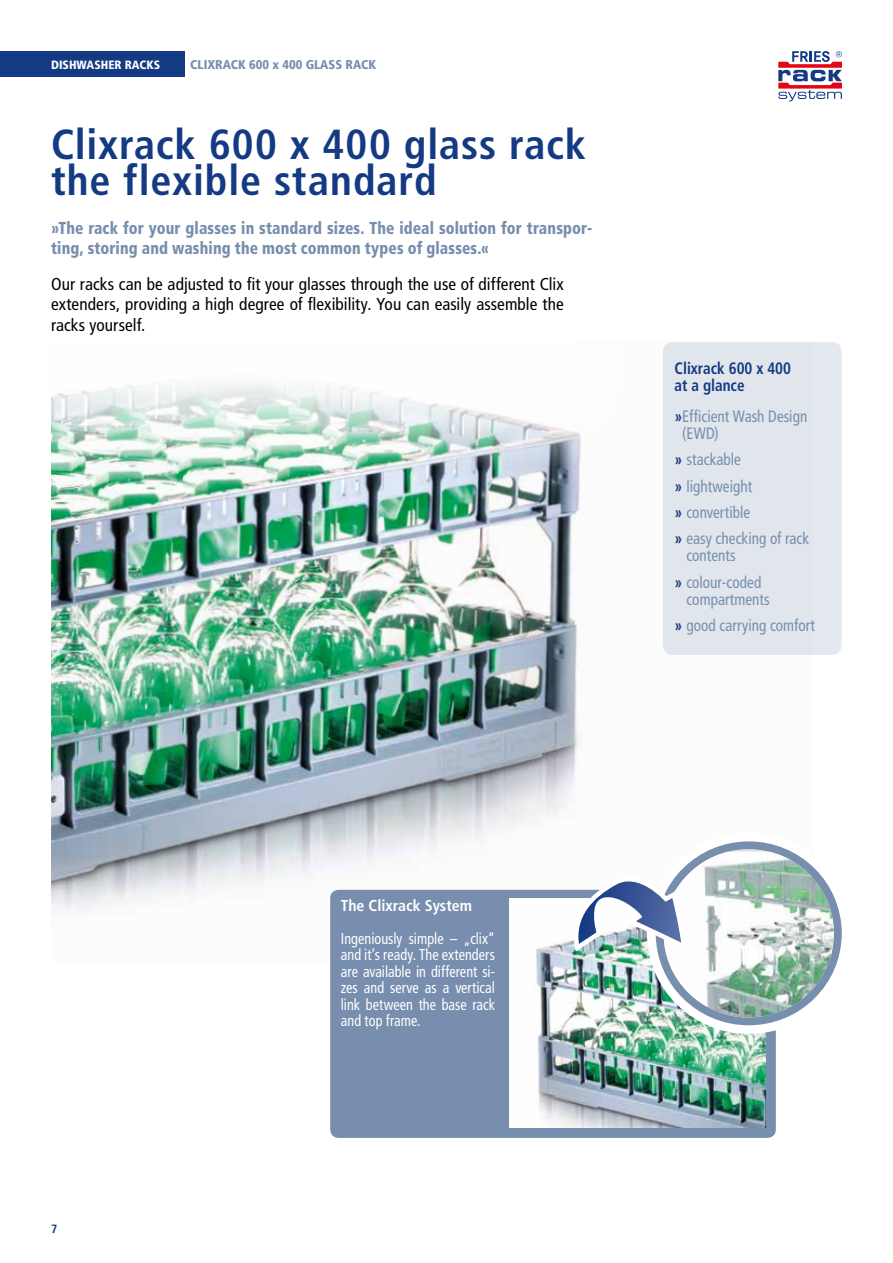
<style>
.page{position:relative;width:893px;height:1263px;background:#fff}
.page>*{position:absolute;margin:0;border:0;box-sizing:border-box;transform-origin:0 0}
.t1{font:700 condensed 42px/36px "Frutiger LT Std";letter-spacing:.025em;color:#143a84}
.t2{font:condensed 17.25px/20.2px "Frutiger LT Std";letter-spacing:.005em;color:#000;text-align:justify}
.t3{font:900 condensed 17.25px/20.2px "Frutiger LT Std";letter-spacing:.01em;color:#778eae;scale:.9 1}
.t4{font:condensed 16.5px/26.2px "Frutiger LT Std";color:#778eae;scale:.92 1}
.t5{font:700 condensed 16.5px/17.2px "Frutiger LT Pro";color:#143a84;scale:.92 1}
.t6{font:condensed 15.75px/16.5px "Frutiger LT Std";letter-spacing:.005em;color:#fff;text-align:justify;scale:.9 1}
.t7{font:700 condensed 15.75px "Frutiger LT Pro";color:#fff}
.t8{font:900 condensed 12.75px "Frutiger LT Pro";color:#778eae}
.t9{font:900 condensed 12px "Frutiger LT Pro";color:#fff}
.t10{font:700 condensed 12px "Frutiger LT Pro";color:#143a84}
.s1{font-family:"Frutiger LT Pro";font-weight:700;color:#143a84}
.s2{font-weight:700;color:#143a84}
</style>
<div class="page">
<img style="left:51px;top:468px;width:532px;height:444px">
<svg style="left:51px;top:384px;width:530px;height:84px"></svg>
<svg style="left:778px;top:51px;width:64px;height:51px"></svg>
<div style="left:330px;top:890px;width:446px;height:248px;background:#778eae;border-radius:9px"></div>
<img style="left:509px;top:899px;width:256px;height:229px">
<div style="left:647px;top:833px;width:203px;height:201px;background:#fff;border-radius:50%"></div>
<div style="left:656px;top:841px;width:186px;height:184px;background:#778eae;border-radius:50%"></div>
<img style="left:663px;top:852px;width:171px;height:165px">
<img style="left:572px;top:872px;width:118px;height:129px">
<div style="left:0;top:51px;width:184px;height:26px;background:#143a84"></div>
<div style="left:663px;top:342px;width:179px;height:313px;background:#e1e6ec"></div>
<p class="t9" style="left:51px;top:57px;width:111px">DISHWASHER RACKS</p>
<p class="t8" style="left:190px;top:57px;width:187px">CLIXRACK 600 x 400 GLASS RACK</p>
<h1 class="t1" style="left:51px;top:127px;width:537px">Clixrack 600 x 400 glass rack the flexible standard</h1>
<p class="t3" style="left:51px;top:218px;width:603px">»The rack for your glasses in standard sizes. The ideal solution for transpor&shy;ting, storing and washing the most common types of glasses.«</p>
<p class="t2" style="left:51px;top:274px;width:514px">Our racks can be adjusted to fit your glasses through the use of different Clix extenders, providing a high degree of flexibility. You can easily assemble the racks yourself.</p>
<p class="t5" style="left:675px;top:360px;width:128px">Clixrack 600 x 400 at a glance</p>
<p class="t4" style="left:682px;top:408px;width:137px;line-height:17.2px;text-indent:-8px"><span class="s1">»</span>Efficient Wash Design (EWD)</p>
<p class="t4" style="left:675px;top:447px;width:148px"><span class="s2">»</span> stackable<br><span class="s2">»</span> lightweight<br><span class="s2">»</span> convertible<br><span class="s2">»</span> easy checking of rack</p>
<p class="t4" style="left:675px;top:543px;width:96px;text-indent:12px">contents<br><span class="s2">»</span> colour-coded</p>
<p class="t4" style="left:675px;top:586px;width:154px;text-indent:12px">compartments<br><span class="s2">»</span> good carrying comfort</p>
<p class="t10" style="left:51px;top:1222px;width:8px">7</p>
<p class="t7" style="left:341px;top:896px;width:133px">The Clixrack System</p>
<p class="t6" style="left:341px;top:930px;width:173px">Ingeniously simple – „clix“ and it’s ready. The extenders are available in different si&shy;zes and serve as a vertical link between the base rack and top frame.</p>
</div>
